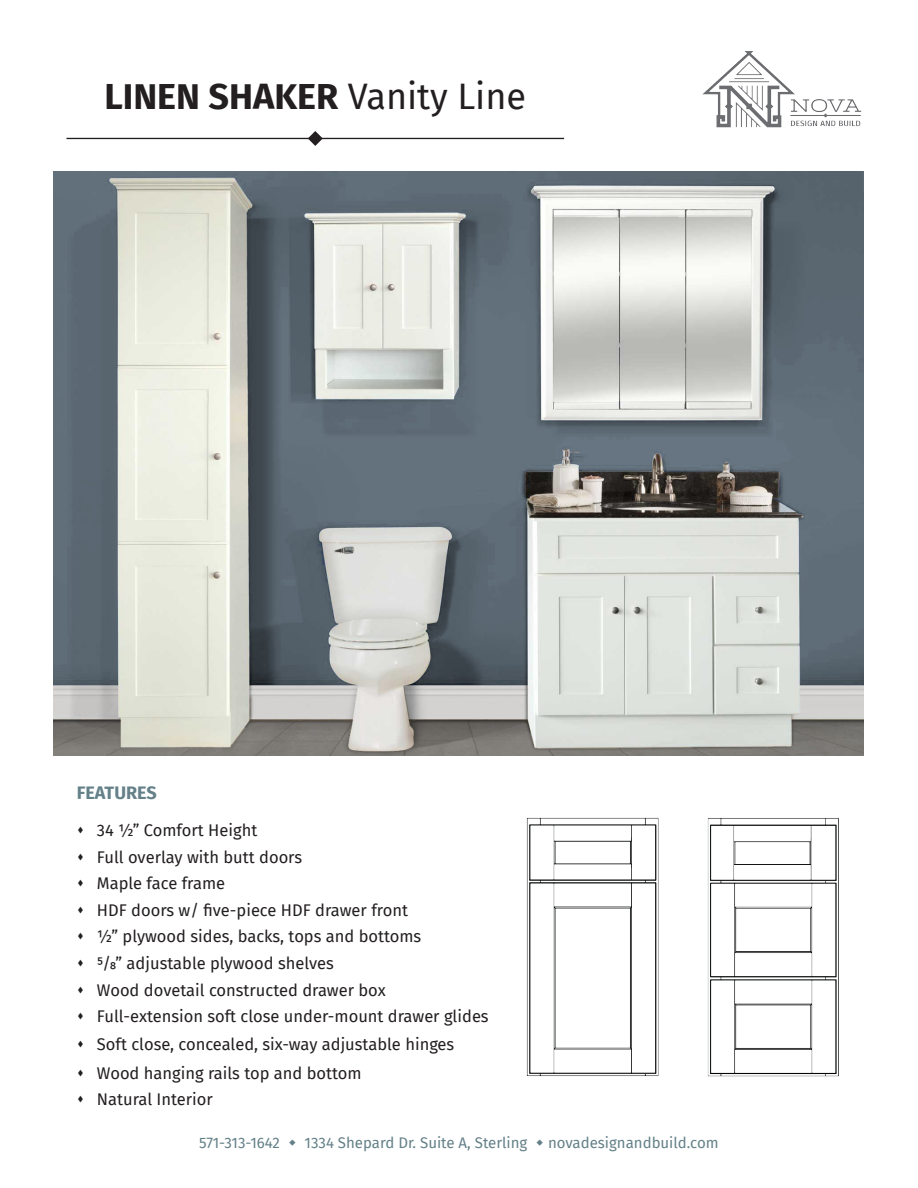
<style>
.page{position:relative;width:918px;height:1188px;background:#fff}
.page>*{position:absolute;margin:0;border:0;box-sizing:border-box;transform-origin:0 0}
.t1{font:700 36px "Fira Sans";color:#231f20}
.subtitle{font:700 18px "Fira Sans";color:#648088}
.t2{font:16.5px "Fira Sans";color:#231f20}
.t3{font:15px "Fira Sans";color:#648088}
.t4{font:15px "Fira Sans";letter-spacing:-.02em;color:#648088}
.s1{font-weight:400}
</style>
<div class="page">
<img style="left:703px;top:51px;width:159px;height:77px">
<hr style="left:66px;top:138px;width:498px;height:1px;background:#231f20">
<svg style="left:308px;top:131px;width:15px;height:15px"></svg>
<img style="left:53px;top:172px;width:811px;height:584px">
<img style="left:707px;top:818px;width:132px;height:259px">
<img style="left:526px;top:817px;width:133px;height:259px">
<p class="t1" style="left:104px;top:66px;width:423px">LINEN SHAKER <span class="s1">Vanity Line</span></p>
<p class="subtitle" style="left:77px;top:778px;width:82px">FEATURES</p>
<p class="t2" style="left:97px;top:818px;width:162px">34 1/2” Comfort Height</p>
<p class="t2" style="left:97px;top:845px;width:207px">Full overlay with butt doors</p>
<p class="t2" style="left:97px;top:871px;width:130px">Maple face frame</p>
<p class="t2" style="left:97px;top:898px;width:313px">HDF doors w/ five-piece HDF drawer front</p>
<p class="t2" style="left:97px;top:924px;width:326px">½” plywood sides, backs, tops and bottoms</p>
<p class="t2" style="left:97px;top:951px;width:238px">5/8” adjustable plywood shelves</p>
<p class="t2" style="left:97px;top:977px;width:290px">Wood dovetail constructed drawer box</p>
<p class="t2" style="left:97px;top:1004px;width:393px">Full-extension soft close under-mount drawer glides</p>
<p class="t2" style="left:97px;top:1032px;width:359px">Soft close, concealed, six-way adjustable hinges</p>
<p class="t2" style="left:97px;top:1061px;width:266px">Wood hanging rails top and bottom</p>
<p class="t2" style="left:97px;top:1087px;width:117px">Natural Interior</p>
<p class="t4" style="left:199px;top:1131px;width:82px">571-313-1642</p>
<p class="t3" style="left:305px;top:1131px;width:224px">1334 Shepard Dr. Suite A, Sterling</p>
<p class="t3" style="left:548px;top:1131px;width:172px">novadesignandbuild.com</p>
</div>
